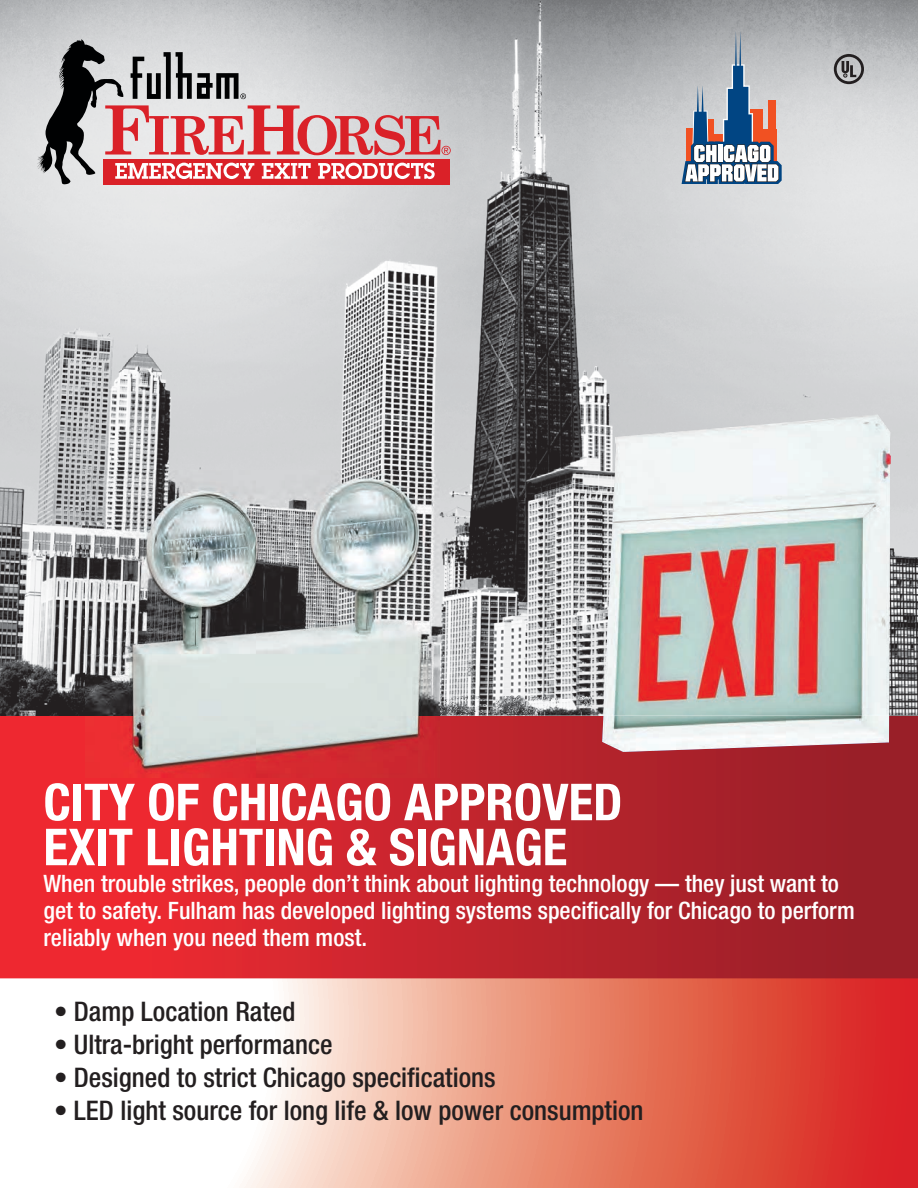
<style>
.page{position:relative;width:918px;height:1188px;background:#fff}
.page>*{position:absolute;margin:0;border:0;box-sizing:border-box;transform-origin:0 0}
.t1{font:700 condensed 51px/45px "Helvetica Neue";color:#fff}
.t2{font:500 condensed 27px "Helvetica Neue";color:#231f20}
.t3{font:500 condensed 24px/27px "Helvetica Neue";color:#fff}
</style>
<div class="page">
<svg style="left:0;top:978px;width:918px;height:210px"></svg>
<svg style="left:0;top:716px;width:918px;height:262px;background:#c3242c"></svg>
<img style="left:0;top:0;width:918px;height:358px">
<img style="left:0;top:358px;width:663px;height:153px">
<img style="left:891px;top:460px;width:27px;height:256px">
<img style="left:0;top:511px;width:85px;height:205px">
<img style="left:440px;top:511px;width:163px;height:205px">
<svg style="left:834px;top:54px;width:30px;height:30px"></svg>
<img style="left:602px;top:716px;width:287px;height:36px">
<img style="left:603px;top:415px;width:288px;height:301px">
<svg style="left:36px;top:39px;width:415px;height:146px;background:#c39c9e"></svg>
<svg style="left:681px;top:31px;width:101px;height:161px;background:#a4a6af"></svg>
<img style="left:85px;top:470px;width:355px;height:308px">
<h1 class="t1" style="left:44px;top:779px;width:580px">CITY OF CHICAGO APPROVED<br>EXIT LIGHTING &amp; SIGNAGE</h1>
<p class="t3" style="left:44px;top:870px;width:813px">When trouble strikes, people don’t think about lighting technology — they just want to get to safety. Fulham has developed lighting systems specifically for Chicago to perform reliably when you need them most.</p>
<p class="t2" style="left:54px;top:995px;width:243px">• Damp Location Rated</p>
<p class="t2" style="left:54px;top:1028px;width:280px">• Ultra-bright performance</p>
<p class="t2" style="left:54px;top:1061px;width:443px">• Designed to strict Chicago specifications</p>
<p class="t2" style="left:54px;top:1094px;width:591px">• LED light source for long life &amp; low power consumption</p>
</div>
